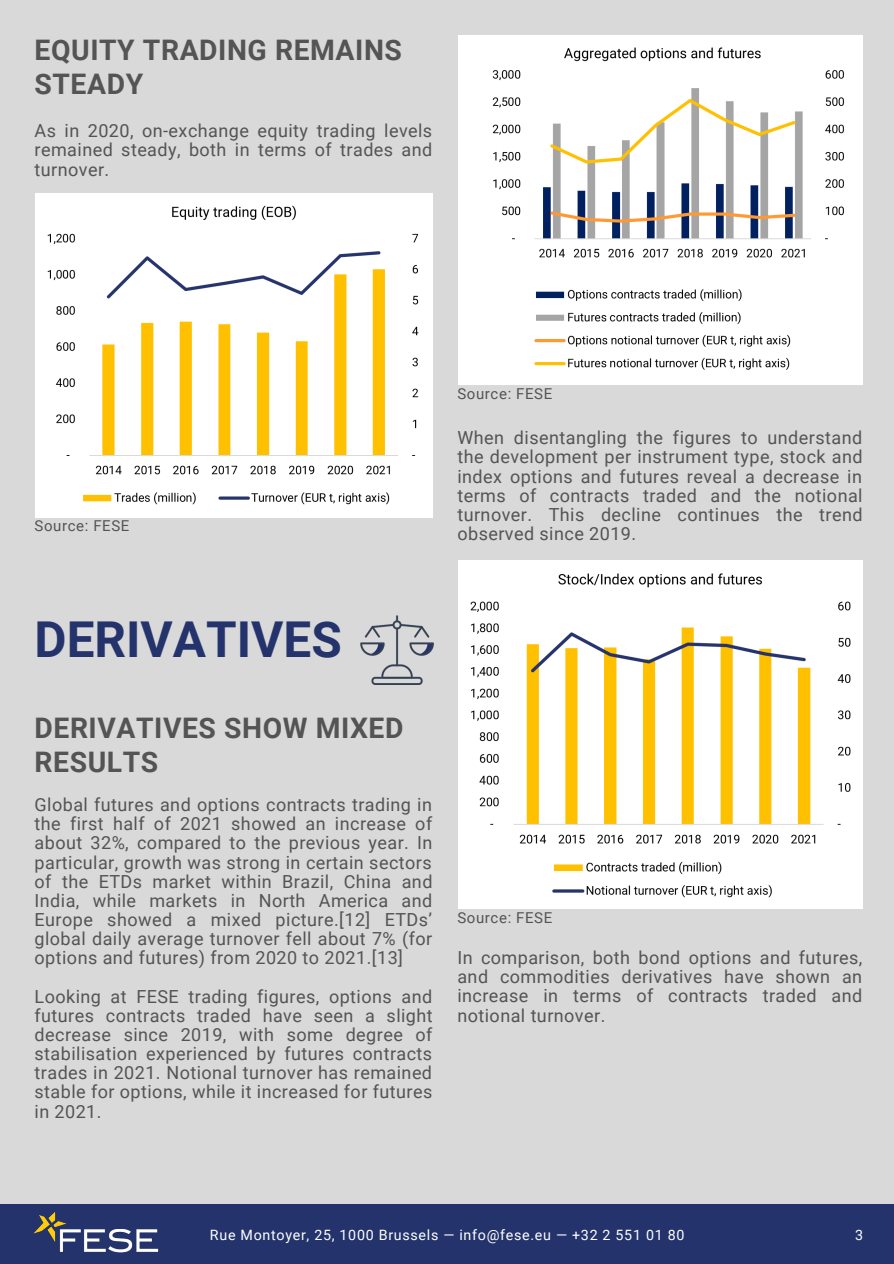
<style>
.page{position:relative;width:894px;height:1264px;background:#fff}
.page>*{position:absolute;margin:0;border:0;box-sizing:border-box;transform-origin:0 0}
.t1{font:700 49.5px "Roboto";color:#24336c}
.t2{font:700 28.35px/33.8px "Roboto";letter-spacing:.02em;color:#545454}
.t3{font:18px/19.2px "Roboto";letter-spacing:.025em;color:#545454;text-align:justify}
.t4{font:15px "Roboto";letter-spacing:.04em;color:#545454}
.t5{font:14.25px "Roboto";letter-spacing:.05em;color:#fff}
</style>
<div class="page">
<div style="left:0;top:0;width:893px;height:1263px;background:#d9d9d9"></div>
<div style="left:0;top:1203px;width:893px;height:60px;background:#24336c"></div>
<img style="left:59px;top:1229px;width:100px;height:24px">
<img style="left:33px;top:1212px;width:37px;height:34px">
<img style="left:35px;top:193px;width:398px;height:325px">
<img style="left:458px;top:35px;width:404px;height:350px">
<img style="left:458px;top:560px;width:404px;height:349px">
<img style="left:360px;top:616px;width:73px;height:68px">
<p class="t2" style="left:35px;top:33px;width:369px">EQUITY TRADING REMAINS<br>STEADY</p>
<p class="t3" style="left:35px;top:121px;width:399px">As in 2020, on-exchange equity trading levels remained steady, both in terms of trades and turnover.</p>
<p class="t4" style="left:35px;top:517px;width:96px">Source: FESE</p>
<p class="t4" style="left:457px;top:385px;width:96px">Source: FESE</p>
<p class="t3" style="left:457px;top:428px;width:406px">When disentangling the figures to understand the development per instrument type, stock and index options and futures reveal a decrease in terms of contracts traded and the notional turnover. This decline continues the trend observed since 2019.</p>
<p class="t1" style="left:35px;top:611px;width:308px">DERIVATIVES</p>
<p class="t2" style="left:35px;top:711px;width:370px">DERIVATIVES SHOW MIXED<br>RESULTS</p>
<p class="t3" style="left:35px;top:795px;width:399px">Global futures and options contracts trading in the first half of 2021 showed an increase of about 32%, compared to the previous year. In particular, growth was strong in certain sectors of the ETDs market within Brazil, China and India, while markets in North America and Europe showed a mixed picture.[12] ETDs’ global daily average turnover fell about 7% (for options and futures) from 2020 to 2021.[13]</p>
<p class="t3" style="left:35px;top:986px;width:399px">Looking at FESE trading figures, options and futures contracts traded have seen a slight decrease since 2019, with some degree of stabilisation experienced by futures contracts trades in 2021. Notional turnover has remained stable for options, while it increased for futures in 2021.</p>
<p class="t4" style="left:457px;top:909px;width:96px">Source: FESE</p>
<p class="t3" style="left:457px;top:948px;width:406px">In comparison, both bond options and futures, and commodities derivatives have shown an increase in terms of contracts traded and notional turnover.</p>
<p class="t5" style="left:210px;top:1226px;width:476px">Rue Montoyer, 25, 1000 Brussels — info@fese.eu — +32 2 551 01 80</p>
<p class="t5" style="left:855px;top:1226px;width:9px">3</p>
</div>
